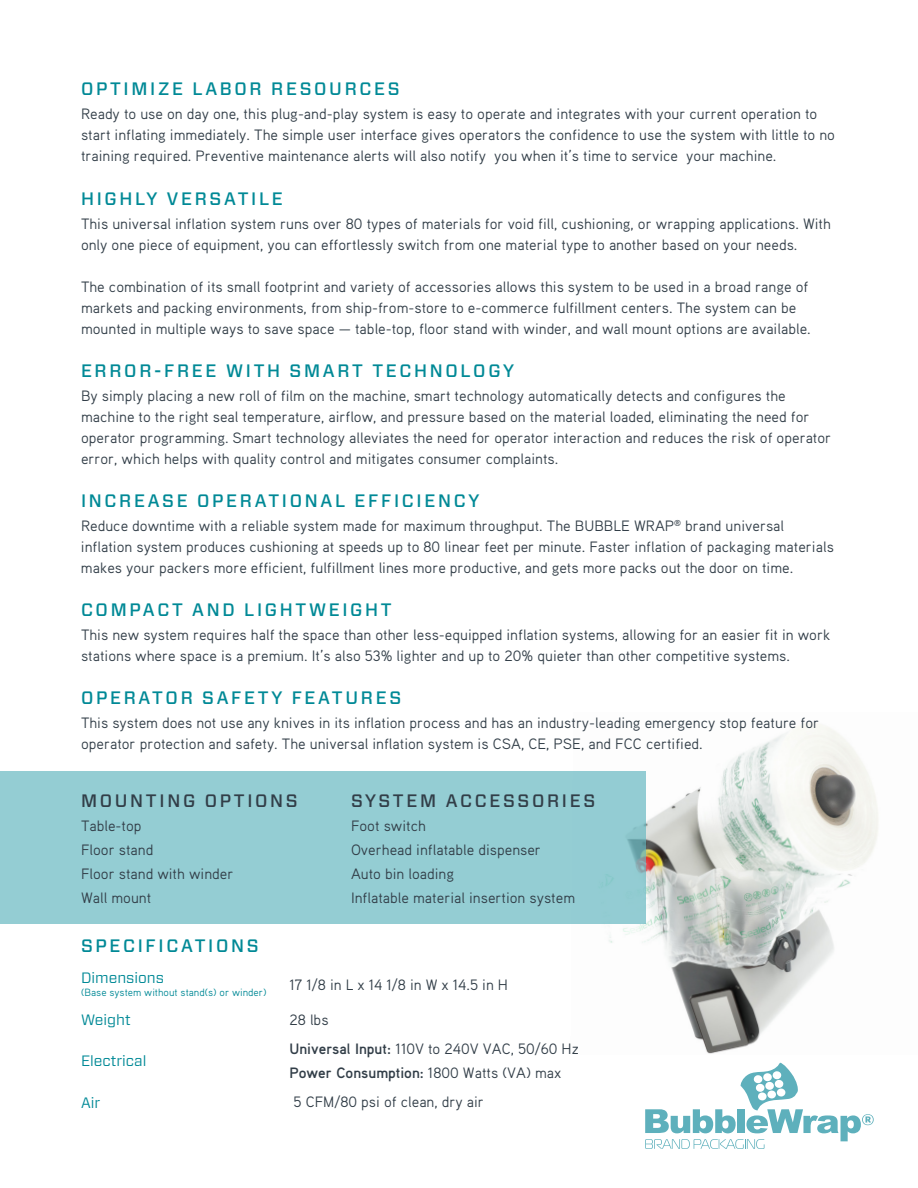
<style>
.page{position:relative;width:918px;height:1188px;background:#fff}
.page>*{position:absolute;margin:0;border:0;box-sizing:border-box;transform-origin:0 0}
.t1{font:500 18px "Forza";letter-spacing:.15em;color:#008996}
.t2{font:500 18px "Forza";letter-spacing:.15em;color:#323e48}
.t3{font:15px/21px "Aaux Pro";color:#323e48}
.t4{font:15px "Forza";color:#008996}
.t5{font:10.5px "Aaux Pro";color:#008996}
.s1{font-weight:700}
</style>
<div class="page">
<img style="left:609px;top:724px;width:269px;height:330px">
<div style="left:0;top:771px;width:645px;height:153px;background:#94cdd3"></div>
<svg style="left:645px;top:1063px;width:229px;height:86px"></svg>
<p class="t1" style="left:81px;top:77px;width:320px">OPTIMIZE LABOR RESOURCES</p>
<p class="t3" style="left:81px;top:103px;width:756px">Ready to use on day one, this plug-and-play system is easy to operate and integrates with your current operation to start inflating immediately. The simple user interface gives operators the confidence to use the system with little to no training required. Preventive maintenance alerts will also notify you when it’s time to service your machine.</p>
<p class="t1" style="left:81px;top:186px;width:203px">HIGHLY VERSATILE</p>
<p class="t3" style="left:81px;top:212px;width:752px">This universal inflation system runs over 80 types of materials for void fill, cushioning, or wrapping applications. With only one piece of equipment, you can effortlessly switch from one material type to another based on your needs.</p>
<p class="t3" style="left:81px;top:275px;width:731px">The combination of its small footprint and variety of accessories allows this system to be used in a broad range of markets and packing environments, from ship-from-store to e-commerce fulfillment centers. The system can be mounted in multiple ways to save space — table-top, floor stand with winder, and wall mount options are available.</p>
<p class="t1" style="left:81px;top:359px;width:435px">ERROR-FREE WITH SMART TECHNOLOGY</p>
<p class="t3" style="left:81px;top:385px;width:752px">By simply placing a new roll of film on the machine, smart technology automatically detects and configures the machine to the right seal temperature, airflow, and pressure based on the material loaded, eliminating the need for operator programming. Smart technology alleviates the need for operator interaction and reduces the risk of operator error, which helps with quality control and mitigates consumer complaints.</p>
<p class="t1" style="left:81px;top:489px;width:400px">INCREASE OPERATIONAL EFFICIENCY</p>
<p class="t3" style="left:81px;top:515px;width:754px">Reduce downtime with a reliable system made for maximum throughput. The BUBBLE WRAP<sup>®</sup> brand universal inflation system produces cushioning at speeds up to 80 linear feet per minute. Faster inflation of packaging materials makes your packers more efficient, fulfillment lines more productive, and gets more packs out the door on time.</p>
<p class="t1" style="left:81px;top:598px;width:312px">COMPACT AND LIGHTWEIGHT</p>
<p class="t3" style="left:81px;top:624px;width:751px">This new system requires half the space than other less-equipped inflation systems, allowing for an easier fit in work stations where space is a premium. It’s also 53% lighter and up to 20% quieter than other competitive systems.</p>
<p class="t1" style="left:81px;top:686px;width:322px">OPERATOR SAFETY FEATURES</p>
<p class="t3" style="left:81px;top:712px;width:740px">This system does not use any knives in its inflation process and has an industry-leading emergency stop feature for operator protection and safety. The universal inflation system is CSA, CE, PSE, and FCC certified.</p>
<p class="t2" style="left:81px;top:789px;width:218px">MOUNTING OPTIONS</p>
<p class="t3" style="left:81px;top:813px;width:154px;line-height:24px">Table-top<br>Floor stand<br>Floor stand with winder<br>Wall mount</p>
<p class="t1" style="left:81px;top:933px;width:179px">SPECIFICATIONS</p>
<p class="t2" style="left:351px;top:789px;width:246px">SYSTEM ACCESSORIES</p>
<p class="t3" style="left:351px;top:813px;width:226px;line-height:24px">Foot switch<br>Overhead inflatable dispenser<br>Auto bin loading<br>Inflatable material insertion system</p>
<p class="t4" style="left:81px;top:968px;width:85px">Dimensions</p>
<p class="t5" style="left:81px;top:986px;width:187px">(Base system without stand(s) or winder)</p>
<p class="t3" style="left:290px;top:973px;width:220px">17 1/8 in L x 14 1/8 in W x 14.5 in H</p>
<p class="t4" style="left:81px;top:1009px;width:51px">Weight</p>
<p class="t3" style="left:290px;top:1008px;width:41px">28 lbs</p>
<p class="t4" style="left:81px;top:1051px;width:67px">Electrical</p>
<p class="t3" style="left:290px;top:1036px;width:291px;line-height:24px"><span class="s1">Universal Input:</span> 110V to 240V VAC, 50/60 Hz<br><span class="s1">Power Consumption:</span> 1800 Watts (VA) max</p>
<p class="t4" style="left:81px;top:1092px;width:21px">Air</p>
<p class="t3" style="left:294px;top:1091px;width:192px">5 CFM/80 psi of clean, dry air</p>
</div>
